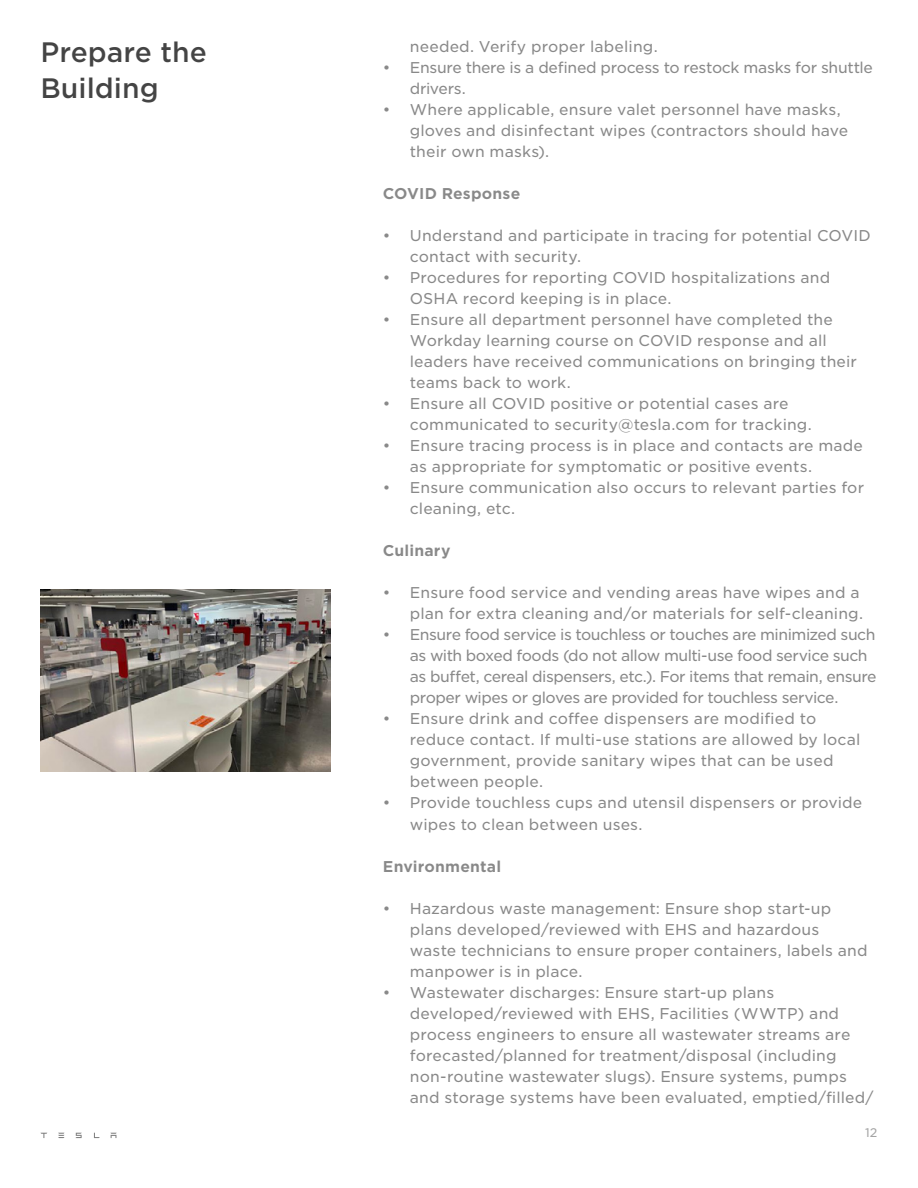
<style>
.page{position:relative;width:918px;height:1188px;background:#fff}
.page>*{position:absolute;margin:0;border:0;box-sizing:border-box;transform-origin:0 0}
.t1{font:500 27px/36px "Gotham S Sm";color:#444}
.t2{font:15px/21px "Gotham S Sm";letter-spacing:.005em;color:#898989}
.t3{font:15px/21px "Gotham S Sm";letter-spacing:-.03em;color:#898989}
.t4{font:15px/21px "Gotham S Sm";letter-spacing:-.02em;color:#898989}
.t5{font:700 15px "Gotham S Sm";letter-spacing:.01em;color:#898989}
.t6{font:12px "Gotham S Sm";color:#a4a4a4}
</style>
<div class="page">
<svg style="left:40px;top:1133px;width:7px;height:5px"></svg>
<svg style="left:75px;top:1133px;width:7px;height:5px"></svg>
<svg style="left:58px;top:1133px;width:6px;height:5px"></svg>
<svg style="left:110px;top:1133px;width:7px;height:5px"></svg>
<img style="left:40px;top:589px;width:290px;height:182px">
<h1 class="t1" style="left:40px;top:34px;width:168px">Prepare the<br>Building</h1>
<p class="t2" style="left:410px;top:36px;width:249px">needed. Verify proper labeling.</p>
<p class="t4" style="left:410px;top:57px;width:465px;text-indent:-27px">• Ensure there is a defined process to restock masks for shuttle drivers.</p>
<p class="t2" style="left:410px;top:99px;width:440px;text-indent:-27px">• Where applicable, ensure valet personnel have masks, gloves and disinfectant wipes (contractors should have their own masks).</p>
<p class="t5" style="left:383px;top:184px;width:139px">COVID Response</p>
<p class="t2" style="left:410px;top:225px;width:462px;text-indent:-27px">• Understand and participate in tracing for potential COVID contact with security.</p>
<p class="t2" style="left:410px;top:267px;width:422px;text-indent:-27px">• Procedures for reporting COVID hospitalizations and<br>OSHA record keeping is in place.</p>
<p class="t2" style="left:410px;top:309px;width:449px;text-indent:-27px">• Ensure all department personnel have completed the Workday learning course on COVID response and all leaders have received communications on bringing their teams back to work.</p>
<p class="t2" style="left:410px;top:393px;width:404px;text-indent:-27px">• Ensure all COVID positive or potential cases are communicated to security@tesla.com for tracking.</p>
<p class="t2" style="left:410px;top:435px;width:455px;text-indent:-27px">• Ensure tracing process is in place and contacts are made as appropriate for symptomatic or positive events.</p>
<p class="t2" style="left:410px;top:477px;width:456px;text-indent:-27px">• Ensure communication also occurs to relevant parties for cleaning, etc.</p>
<p class="t5" style="left:383px;top:541px;width:69px">Culinary</p>
<p class="t2" style="left:383px;top:582px;width:482px;text-align:right">• Ensure food service and vending areas have wipes and a plan for extra cleaning and/or materials for self-cleaning.</p>
<p class="t3" style="left:410px;top:624px;width:468px;text-indent:-27px">• Ensure food service is touchless or touches are minimized such as with boxed foods (do not allow multi-use food service such as buffet, cereal dispensers, etc.). For items that remain, ensure proper wipes or gloves are provided for touchless service.</p>
<p class="t2" style="left:410px;top:708px;width:452px;text-indent:-27px">• Ensure drink and coffee dispensers are modified to reduce contact. If multi-use stations are allowed by local government, provide sanitary wipes that can be used between people.</p>
<p class="t2" style="left:410px;top:792px;width:454px;text-indent:-27px">• Provide touchless cups and utensil dispensers or provide wipes to clean between uses.</p>
<p class="t5" style="left:383px;top:856px;width:120px">Environmental</p>
<p class="t2" style="left:410px;top:897px;width:459px;text-indent:-27px">• Hazardous waste management: Ensure shop start-up plans developed/reviewed with EHS and hazardous waste technicians to ensure proper containers, labels and manpower is in place.</p>
<p class="t2" style="left:410px;top:981px;width:465px;text-indent:-27px">• Wastewater discharges: Ensure start-up plans developed/reviewed with EHS, Facilities (WWTP) and process engineers to ensure all wastewater streams are forecasted/planned for treatment/disposal (including non-routine wastewater slugs). Ensure systems, pumps and storage systems have been evaluated, emptied/filled/</p>
<p class="t6" style="left:865px;top:1124px;width:14px">12</p>
</div>
